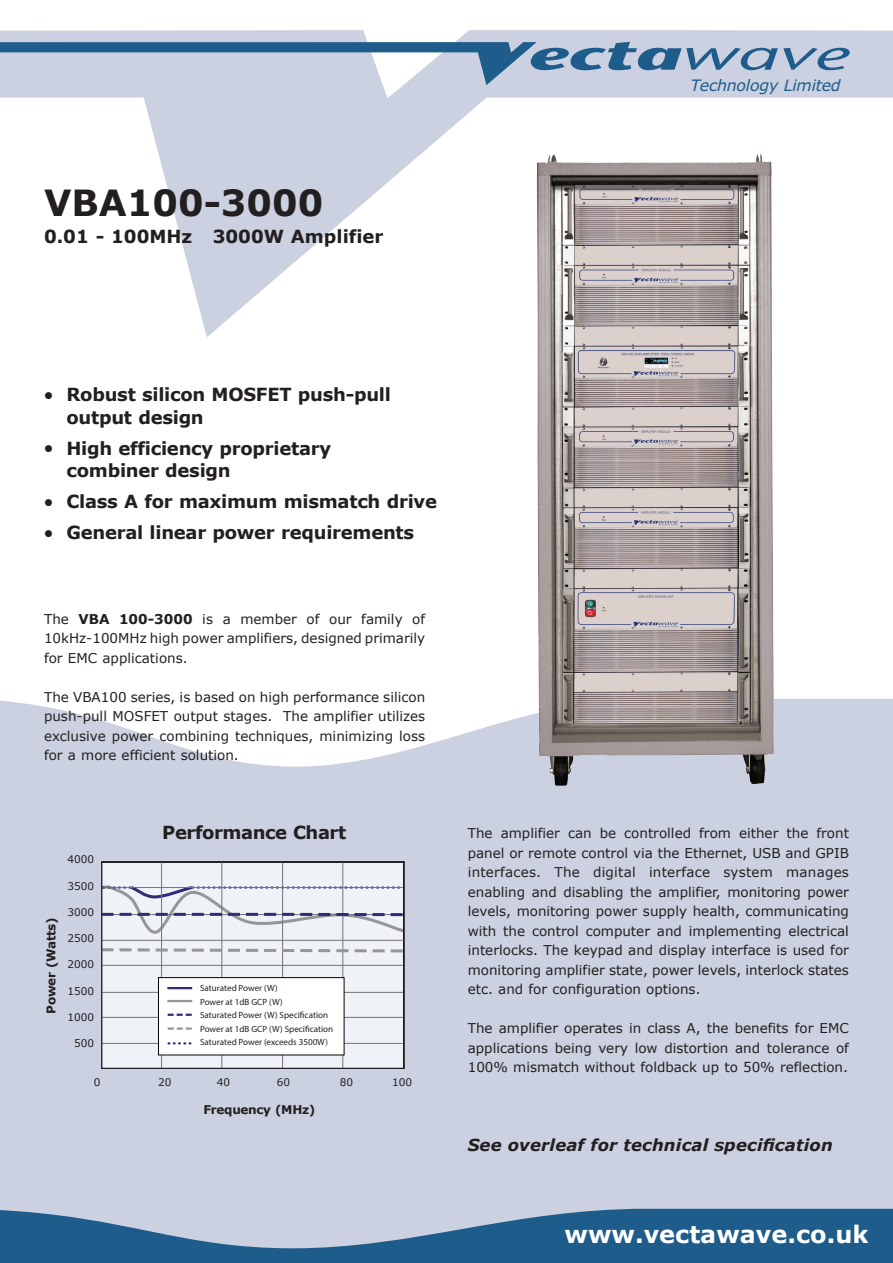
<style>
.page{position:relative;width:893px;height:1263px;background:#fff}
.page>*{position:absolute;margin:0;border:0;box-sizing:border-box;transform-origin:0 0}
.t1{font:700 36px "Verdana";color:#231f20}
.t2{font:700 24px "Verdana";color:#fff}
.t3{font:700 18px/22.5px "Verdana";letter-spacing:-.015em;color:#231f20}
.t4{font:italic 700 16.5px "Verdana";letter-spacing:.01em;color:#231f20}
.t5{font:italic 15.75px "Verdana";letter-spacing:-.015em;color:#1d5c8b}
.t6{font:13.5px/19.5px "Verdana";color:#231f20;text-align:justify}
.t7{font:700 12px "Verdana";letter-spacing:-.025em;color:#231f20}
.t8{font:10.5px "Verdana";color:#231f20}
.t9{font:9px/13.5px "Myriad Pro";color:#231f20}
.s1{font-weight:700}
</style>
<div class="page">
<svg style="left:0;top:30px;width:893px;height:307px"></svg>
<div style="left:0;top:699px;width:893px;height:510px;background:#cbd1e0"></div>
<svg style="left:0;top:1209px;width:893px;height:54px;background:#4b7ba1"></svg>
<svg style="left:0;top:42px;width:850px;height:43px;background:#a0b4cb"></svg>
<div style="left:101px;top:861px;width:304px;height:207px;background:#eff2f6"></div>
<hr style="left:102px;top:1017px;width:300px;height:1px;background:#727477">
<hr style="left:102px;top:1043px;width:300px;height:1px;background:#727477">
<hr style="left:161px;top:862px;width:1px;height:206px;background:#727477">
<hr style="left:222px;top:862px;width:1px;height:206px;background:#727477">
<hr style="left:282px;top:862px;width:1px;height:206px;background:#727477">
<hr style="left:343px;top:862px;width:1px;height:206px;background:#727477">
<svg style="left:103px;top:947px;width:300px;height:7px"></svg>
<hr style="left:102px;top:992px;width:300px;height:1px;background:#727477">
<hr style="left:102px;top:940px;width:302px;height:1px;background:#727477">
<div style="left:158px;top:977px;width:186px;height:78px;background:#fff"></div>
<div style="left:158px;top:977px;width:187px;height:78px;border:1px solid #040503"></div>
<hr style="left:168px;top:987px;width:23px;height:2px;background:#2e2d77">
<hr style="left:169px;top:1000px;width:22px;height:2px;background:#969699">
<svg style="left:169px;top:1014px;width:23px;height:2px"></svg>
<svg style="left:169px;top:1027px;width:23px;height:3px"></svg>
<hr style="left:102px;top:965px;width:300px;height:1px;background:#727477">
<svg style="left:103px;top:884px;width:300px;height:50px"></svg>
<svg style="left:169px;top:1042px;width:22px;height:2px"></svg>
<div style="left:101px;top:861px;width:304px;height:208px;border:1px solid #231f20"></div>
<img style="left:518px;top:146px;width:275px;height:655px">
<h1 class="t1" style="left:44px;top:178px;width:281px">VBA100-3000</h1>
<h3 class="t3" style="left:44px;top:225px;width:341px">0.01 - 100MHz 3000W Amplifier</h3>
<p class="t5" style="left:690px;top:75px;width:152px">Technology Limited</p>
<h3 class="t3" style="left:67px;top:383px;width:326px;text-indent:-22px">● Robust silicon MOSFET push-pull output design</h3>
<h3 class="t3" style="left:67px;top:437px;width:266px;text-indent:-22px">● High efficiency proprietary combiner design</h3>
<h3 class="t3" style="left:44px;top:490px;width:394px">● Class A for maximum mismatch drive</h3>
<h3 class="t3" style="left:44px;top:521px;width:372px">● General linear power requirements</h3>
<p class="t6" style="left:44px;top:609px;width:383px">The <span class="s1">VBA 100-3000</span> is a member of our family of 10kHz-100MHz high power amplifiers, designed primarily for EMC applications.</p>
<p class="t6" style="left:44px;top:687px;width:383px">The VBA100 series, is based on high performance silicon push-pull MOSFET output stages. The amplifier utilizes exclusive power combining techniques, minimizing loss for a more efficient solution.</p>
<p class="t7" style="left:43px;top:1014px;width:98px;rotate:-90deg">Power (Watts)</p>
<p class="t8" style="left:68px;top:852px;width:28px">4000</p>
<p class="t8" style="left:68px;top:878px;width:28px">3500</p>
<p class="t8" style="left:68px;top:905px;width:28px">3000</p>
<p class="t8" style="left:68px;top:931px;width:28px">2500</p>
<p class="t8" style="left:68px;top:957px;width:28px">2000</p>
<p class="t8" style="left:68px;top:983px;width:28px">1500</p>
<p class="t8" style="left:68px;top:1010px;width:28px">1000</p>
<p class="t8" style="left:74px;top:1036px;width:22px">500</p>
<h3 class="t3" style="left:162px;top:821px;width:186px">Performance Chart</h3>
<p class="t9" style="left:200px;top:981px;width:135px">Saturated Power (W)<br>Power at 1dB GCP (W)<br>Saturated Power (W) Speci cation<br>Power at 1dB GCP (W) Speci cation<br>Saturated Power (exceeds 3500W)</p>
<p class="t8" style="left:94px;top:1075px;width:8px">0</p>
<p class="t8" style="left:158px;top:1075px;width:15px">20</p>
<p class="t8" style="left:217px;top:1075px;width:15px">40</p>
<p class="t8" style="left:277px;top:1075px;width:15px">60</p>
<p class="t8" style="left:340px;top:1075px;width:15px">80</p>
<p class="t8" style="left:392px;top:1075px;width:22px">100</p>
<p class="t7" style="left:203px;top:1101px;width:113px">Frequency (MHz)</p>
<p class="t6" style="left:468px;top:824px;width:383px">The amplifier can be controlled from either the front panel or remote control via the Ethernet, USB and GPIB interfaces. The digital interface system manages enabling and disabling the amplifier, monitoring power levels, monitoring power supply health, communicating with the control computer and implementing electrical interlocks. The keypad and display interface is used for monitoring amplifier state, power levels, interlock states etc. and for configuration options.</p>
<p class="t6" style="left:468px;top:1019px;width:383px">The amplifier operates in class A, the benefits for EMC applications being very low distortion and tolerance of 100% mismatch without foldback up to 50% reflection.</p>
<p class="t4" style="left:468px;top:1133px;width:366px">See overleaf for technical specification</p>
<h2 class="t2" style="left:564px;top:1217px;width:305px">www.vectawave.co.uk</h2>
</div>
